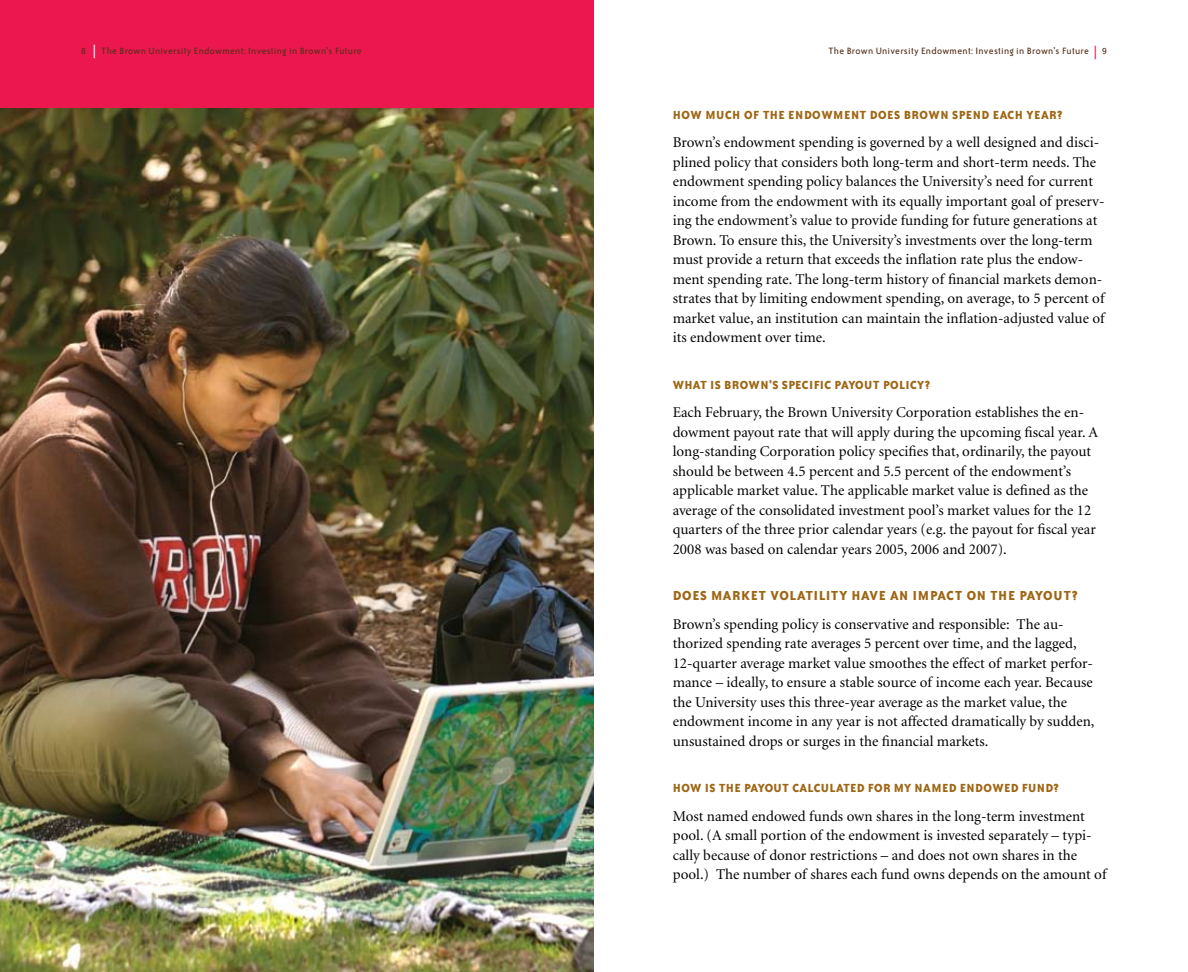
<style>
.page{position:relative;width:1188px;height:972px;background:#fff}
.page>*{position:absolute;margin:0;border:0;box-sizing:border-box;transform-origin:0 0}
.t1{font:15px/19.5px "Minion";color:#000}
.t2{font:700 15px "Bailey Sans ITC";letter-spacing:.05em;color:#9e6614}
.t3{font:700 13.5px "Bailey Sans ITC";letter-spacing:.03em;color:#9e6614}
.t4{font:10.5px "Bailey Sans ITC";letter-spacing:.03em;color:#54301a}
.s1{font-size:13.5px;color:#fff}
.s2{font-size:13.5px;color:#ed174f}
</style>
<div class="page">
<img style="left:0;top:108px;width:594px;height:864px">
<div style="left:0;top:0;width:594px;height:108px;background:#ed174f"></div>
<p class="t4" style="left:81px;top:45px;width:282px">8 <span class="s1">|</span> The Brown University Endowment: Investing in Brown’s Future</p>
<p class="t4" style="left:828px;top:46px;width:280px">The Brown University Endowment: Investing in Brown’s Future <span class="s2">|</span> 9</p>
<p class="t3" style="left:673px;top:107px;width:391px">HOW MUCH OF THE ENDOWMENT DOES BROWN SPEND EACH YEAR?</p>
<p class="t1" style="left:673px;top:133px;width:433px">Brown’s endowment spending is governed by a well designed and disci&shy;plined policy that considers both long-term and short-term needs. The endowment spending policy balances the University’s need for current income from the endowment with its equally important goal of preserv&shy;ing the endowment’s value to provide funding for future generations at Brown. To ensure this, the University’s investments over the long-term must provide a return that exceeds the inflation rate plus the endow&shy;ment spending rate. The long-term history of financial markets demon&shy;strates that by limiting endowment spending, on average, to 5 percent of market value, an institution can maintain the inflation-adjusted value of its endowment over time.</p>
<p class="t3" style="left:673px;top:377px;width:259px">WHAT IS BROWN’S SPECIFIC PAYOUT POLICY?</p>
<p class="t1" style="left:673px;top:403px;width:427px">Each February, the Brown University Corporation establishes the en&shy;dowment payout rate that will apply during the upcoming fiscal year. A long-standing Corporation policy specifies that, ordinarily, the payout should be between 4.5 percent and 5.5 percent of the endowment’s applicable market value. The applicable market value is defined as the average of the consolidated investment pool’s market values for the 12 quarters of the three prior calendar years (e.g. the payout for fiscal year 2008 was based on calendar years 2005, 2006 and 2007).</p>
<p class="t2" style="left:673px;top:587px;width:407px">DOES MARKET VOLATILITY HAVE AN IMPACT ON THE PAYOUT?</p>
<p class="t1" style="left:673px;top:615px;width:423px">Brown’s spending policy is conservative and responsible: The au&shy;thorized spending rate averages 5 percent over time, and the lagged, 12-quarter average market value smoothes the effect of market perfor&shy;mance – ideally, to ensure a stable source of income each year. Because the University uses this three-year average as the market value, the endowment income in any year is not affected dramatically by sudden, unsustained drops or surges in the financial markets.</p>
<p class="t3" style="left:673px;top:781px;width:388px">HOW IS THE PAYOUT CALCULATED FOR MY NAMED ENDOWED FUND?</p>
<p class="t1" style="left:673px;top:807px;width:435px">Most named endowed funds own shares in the long-term investment pool. (A small portion of the endowment is invested separately – typi&shy;cally because of donor restrictions – and does not own shares in the pool.) The number of shares each fund owns depends on the amount of</p>
</div>
